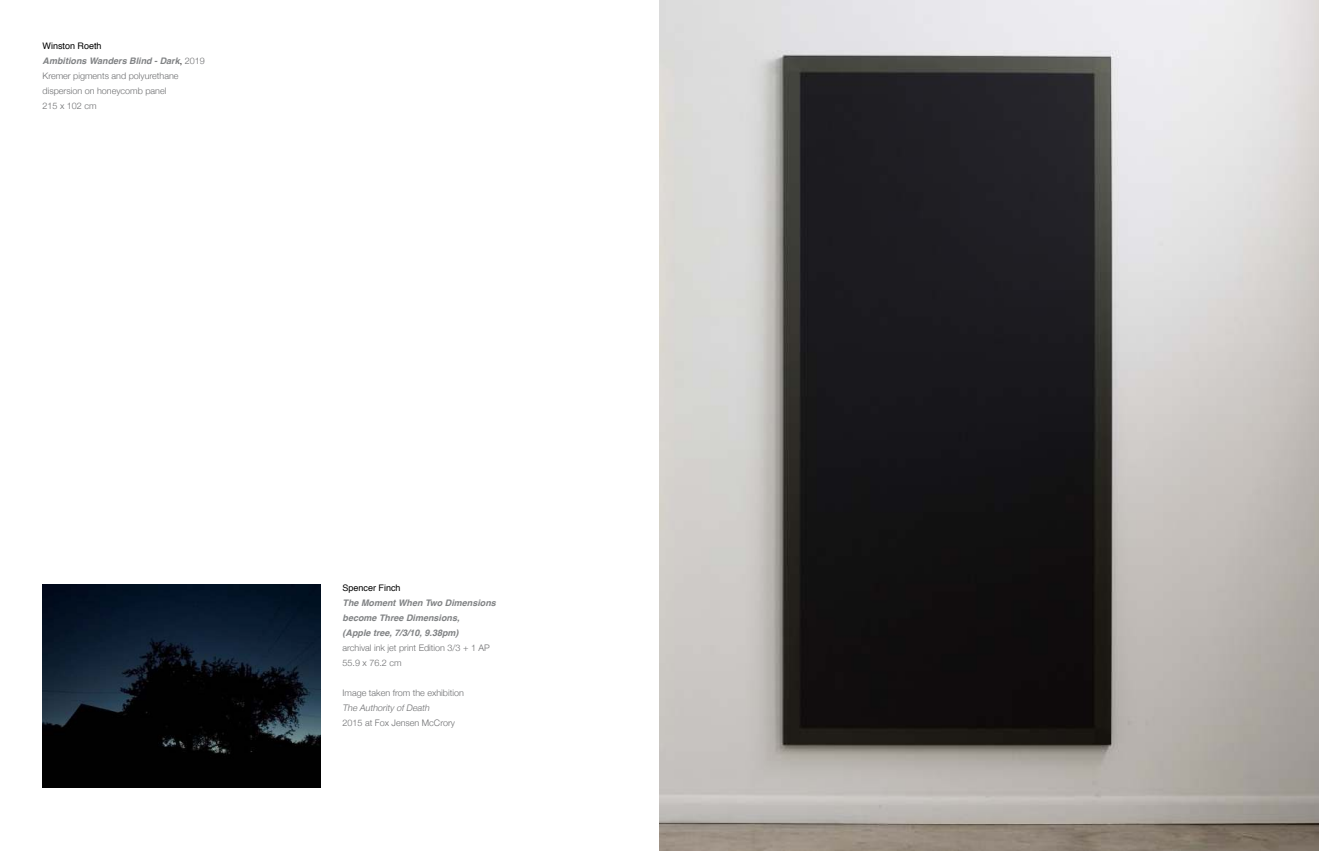
<style>
.page{position:relative;width:1319px;height:851px;background:#fff}
.page>*{position:absolute;margin:0;border:0;box-sizing:border-box;transform-origin:0 0}
.t1{font:300 9px/15px "Helvetica Neue";color:#6d6e70}
.t2{font:italic 700 9px/15px "Helvetica";color:#808284}
.t3{font:italic 300 9px "Helvetica Neue";color:#6d6e70}
.t4{font:9px "Helvetica";color:#000}
.s1{font-weight:400;font-style:normal;color:#000}
.s2{font-family:"Helvetica Neue";font-weight:300;font-style:normal;color:#6d6e70}
</style>
<div class="page">
<img style="left:43px;top:584px;width:277px;height:203px">
<img style="left:659px;top:0;width:659px;height:850px">
<p class="t2" style="left:43px;top:39px;width:164px"><span class="s1">Winston Roeth<br></span>Ambitions Wanders Blind - Dark<span class="s1">,</span> <span class="s2">2019</span></p>
<p class="t1" style="left:43px;top:69px;width:138px">Kremer pigments and polyurethane dispersion on honeycomb panel<br>215 x 102 cm</p>
<p class="t4" style="left:342px;top:584px;width:60px">Spencer Finch</p>
<p class="t2" style="left:342px;top:596px;width:155px">The Moment When Two Dimensions become Three Dimensions,<br>(Apple tree, 7/3/10, 9.38pm)</p>
<p class="t1" style="left:342px;top:641px;width:149px">archival ink jet print Edition 3/3 + 1 AP<br>55.9 x 76.2 cm</p>
<p class="t1" style="left:342px;top:686px;width:123px">Image taken from the exhibition</p>
<p class="t3" style="left:342px;top:704px;width:90px">The Authority of Death</p>
<p class="t1" style="left:342px;top:716px;width:114px">2015 at Fox Jensen McCrory</p>
</div>
